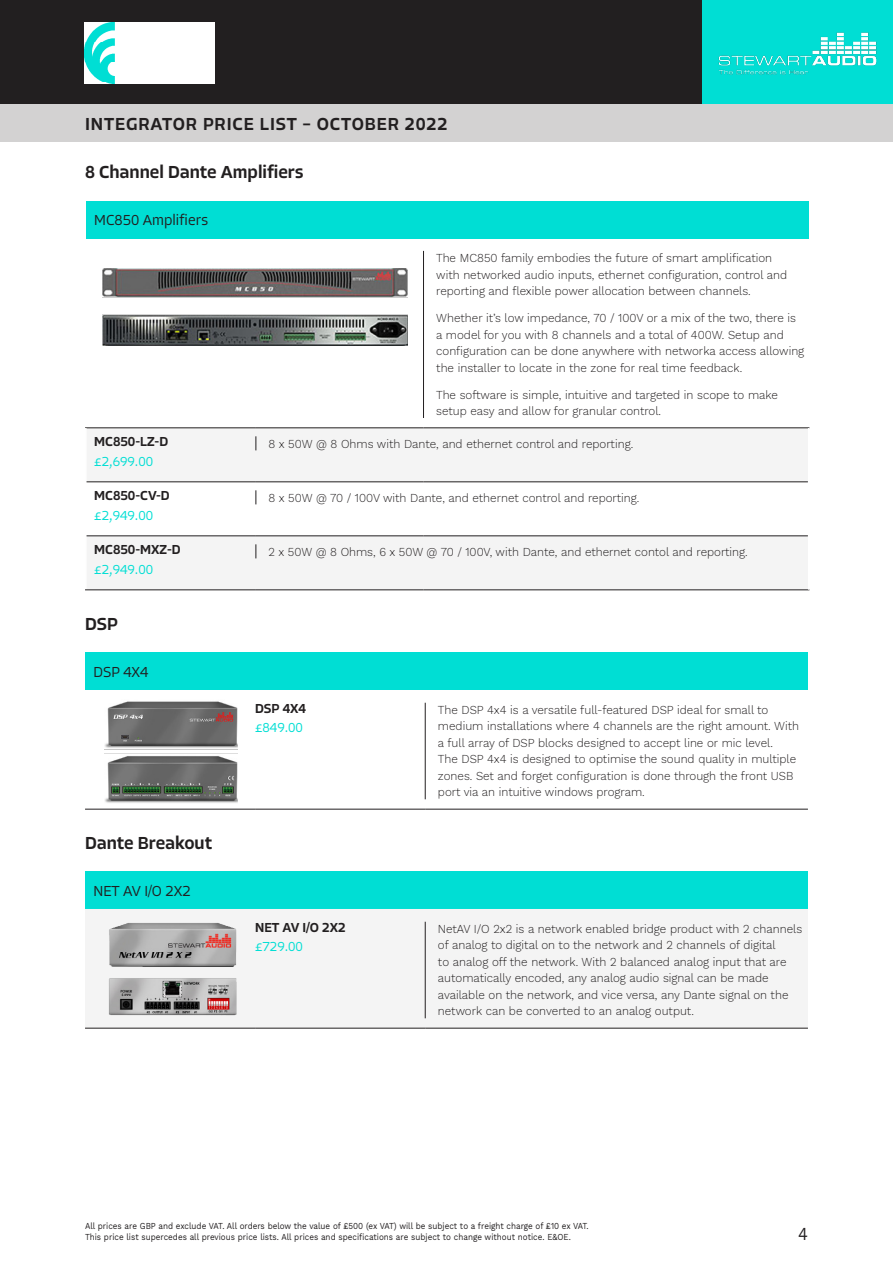
<style>
.page{position:relative;width:893px;height:1263px;background:#fff}
.page>*{position:absolute;margin:0;border:0;box-sizing:border-box;transform-origin:0 0}
.t1{font:500 18px "Allotrope";color:#221f20}
.t2{font:500 18px "Allotrope";letter-spacing:.05em;color:#221f20}
.t3{font:18px "Work Sans";color:#221f20;scale:.9 1}
.t4{font:300 15px "Allotrope";color:#221f20}
.t5{font:500 13.5px/19.5px "Allotrope";color:#221f20}
.t6{font:300 13.5px "Allotrope";color:#00ded4}
.Description{font:300 12px/16.5px "Work Sans";color:#221f20}
.t7{font:9px/10.8px "Work Sans";color:#221f20;scale:.9 1}
.s1{font-weight:300;color:#00ded4}
</style>
<div class="page">
<div style="left:702px;top:0;width:191px;height:104px;background:#00ded4"></div>
<div style="left:0;top:0;width:702px;height:104px;background:#221f20"></div>
<div style="left:0;top:104px;width:893px;height:37px;background:#d3d2d2"></div>
<img style="left:84px;top:23px;width:131px;height:61px">
<img style="left:718px;top:32px;width:159px;height:42px">
<div style="left:86px;top:201px;width:723px;height:37px;background:#00ded4"></div>
<svg style="left:87px;top:429px;width:721px;height:161px;fill:#f4f4f4"></svg>
<hr style="left:85px;top:428px;width:171px;height:1px;background:#221f20">
<hr style="left:256px;top:428px;width:167px;height:1px;background:#221f20">
<hr style="left:423px;top:428px;width:386px;height:1px;background:#221f20">
<hr style="left:85px;top:428px;width:2px;height:54px;background:#fff">
<hr style="left:87px;top:482px;width:169px;height:1px;background:#221f20">
<hr style="left:256px;top:482px;width:167px;height:1px;background:#221f20">
<hr style="left:423px;top:482px;width:385px;height:1px;background:#221f20">
<hr style="left:87px;top:536px;width:169px;height:1px;background:#221f20">
<hr style="left:256px;top:536px;width:167px;height:1px;background:#221f20">
<hr style="left:423px;top:536px;width:385px;height:1px;background:#221f20">
<hr style="left:85px;top:590px;width:171px;height:1px;background:#221f20">
<hr style="left:256px;top:590px;width:167px;height:1px;background:#221f20">
<hr style="left:423px;top:590px;width:386px;height:1px;background:#221f20">
<hr style="left:808px;top:428px;width:1px;height:54px;background:#fff">
<hr style="left:423px;top:251px;width:1px;height:167px;background:#221f20">
<svg style="left:256px;top:436px;width:1px;height:14px"></svg>
<svg style="left:256px;top:490px;width:1px;height:14px"></svg>
<svg style="left:256px;top:544px;width:1px;height:14px"></svg>
<div style="left:85px;top:653px;width:723px;height:37px;background:#00ded4"></div>
<hr style="left:425px;top:809px;width:383px;height:1px;background:#221f20">
<hr style="left:85px;top:809px;width:170px;height:1px;background:#221f20">
<hr style="left:255px;top:809px;width:170px;height:1px;background:#221f20">
<hr style="left:425px;top:703px;width:1px;height:96px;background:#221f20">
<div style="left:85px;top:872px;width:723px;height:37px;background:#00ded4"></div>
<div style="left:85px;top:909px;width:723px;height:119px;background:#f4f4f4"></div>
<hr style="left:425px;top:1028px;width:383px;height:1px;background:#221f20">
<hr style="left:85px;top:1028px;width:170px;height:1px;background:#221f20">
<hr style="left:255px;top:1028px;width:170px;height:1px;background:#221f20">
<hr style="left:425px;top:922px;width:1px;height:96px;background:#221f20">
<img style="left:102px;top:268px;width:305px;height:77px">
<img style="left:104px;top:701px;width:133px;height:102px">
<img style="left:104px;top:919px;width:136px;height:100px">
<h1 class="t2" style="left:85px;top:111px;width:364px">INTEGRATOR PRICE LIST – OCTOBER 2022</h1>
<p class="t1" style="left:85px;top:160px;width:220px">8 Channel Dante Amplifiers</p>
<p class="t4" style="left:94px;top:210px;width:115px">MC850 Amplifiers</p>
<p class="t5" style="left:94px;top:432px;width:76px">MC850-LZ-D</p>
<p class="t6" style="left:94px;top:452px;width:60px">£2,699.00</p>
<p class="Description" style="left:436px;top:249px;width:352px">The MC850 family embodies the future of smart amplification with networked audio inputs, ethernet configuration, control and reporting and flexible power allocation between channels.</p>
<p class="Description" style="left:436px;top:309px;width:369px">Whether it’s low impedance, 70 / 100V or a mix of the two, there is a model for you with 8 channels and a total of 400W. Setup and configuration can be done anywhere with networka access allowing the installer to locate in the zone for real time feedback.</p>
<p class="Description" style="left:436px;top:386px;width:343px">The software is simple, intuitive and targeted in scope to make setup easy and allow for granular control.</p>
<p class="Description" style="left:269px;top:435px;width:366px">8 x 50W @ 8 Ohms with Dante, and ethernet control and reporting.</p>
<p class="t5" style="left:94px;top:486px;width:77px">MC850-CV-D <span class="s1">£2,949.00</span></p>
<p class="Description" style="left:269px;top:489px;width:372px">8 x 50W @ 70 / 100V with Dante, and ethernet control and reporting.</p>
<p class="t5" style="left:94px;top:540px;width:88px">MC850-MXZ-D</p>
<p class="t6" style="left:94px;top:560px;width:60px">£2,949.00</p>
<p class="Description" style="left:269px;top:543px;width:481px">2 x 50W @ 8 Ohms, 6 x 50W @ 70 / 100V, with Dante, and ethernet contol and reporting.</p>
<p class="t1" style="left:85px;top:612px;width:34px">DSP</p>
<p class="t4" style="left:94px;top:662px;width:56px">DSP 4X4</p>
<p class="t1" style="left:85px;top:831px;width:129px">Dante Breakout</p>
<p class="t4" style="left:94px;top:881px;width:99px">NET AV I/O 2X2</p>
<p class="t5" style="left:255px;top:699px;width:52px">DSP 4X4</p>
<p class="t6" style="left:255px;top:719px;width:49px">£849.00</p>
<p class="t5" style="left:255px;top:918px;width:92px">NET AV I/O 2X2</p>
<p class="t6" style="left:255px;top:938px;width:49px">£729.00</p>
<p class="Description" style="left:438px;top:701px;width:363px">The DSP 4x4 is a versatile full-featured DSP ideal for small to medium installations where 4 channels are the right amount. With a full array of DSP blocks designed to accept line or mic level.<br>The DSP 4x4 is designed to optimise the sound quality in multiple zones. Set and forget configuration is done through the front USB port via an intuitive windows program.</p>
<p class="Description" style="left:438px;top:920px;width:366px">NetAV I/O 2x2 is a network enabled bridge product with 2 channels of analog to digital on to the network and 2 channels of digital<br>to analog off the network. With 2 balanced analog input that are automatically encoded, any analog audio signal can be made available on the network, and vice versa, any Dante signal on the network can be converted to an analog output.</p>
<p class="t7" style="left:85px;top:1220px;width:561px">All prices are GBP and exclude VAT. All orders below the value of £500 (ex VAT) will be subject to a freight charge of £10 ex VAT.<br>This price list supercedes all previous price lists. All prices and specifications are subject to change without notice. E&amp;OE.</p>
<h1 class="t3" style="left:798px;top:1220px;width:12px">4</h1>
</div>
